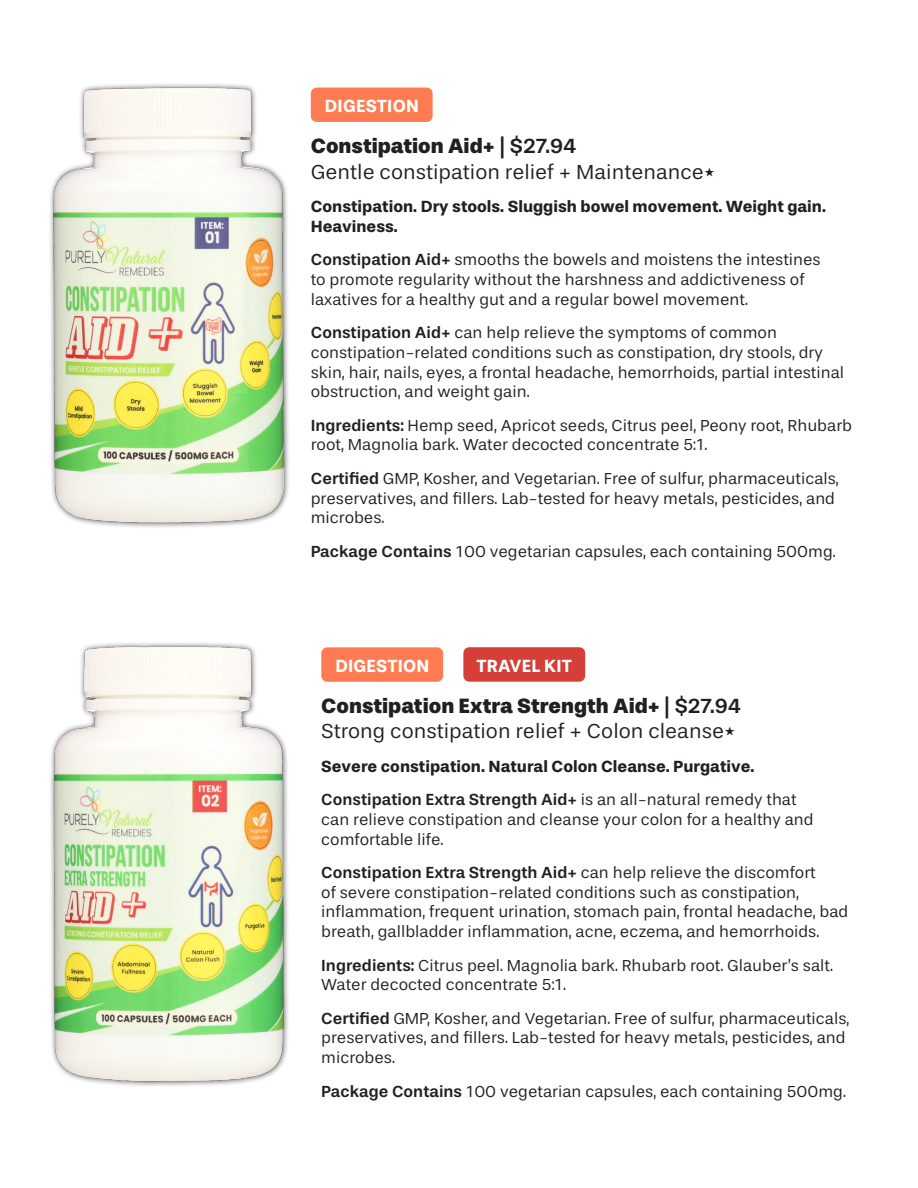
<style>
.page{position:relative;width:918px;height:1188px;background:#fff}
.page>*{position:absolute;margin:0;border:0;box-sizing:border-box;transform-origin:0 0}
.t1{font:21px "Stevie Sans";color:#231f20}
.t2{font:900 21px "Stevie Sans";color:#231f20}
.t3{font:700 18px "Stevie Sans";letter-spacing:.015em;color:#fff;scale:.96 1}
.t4{font:16.5px/19.8px "Stevie Sans";color:#231f20}
.t5{font:700 16.5px/19.8px "Stevie Sans";color:#231f20}
.s1{font-weight:500}
</style>
<div class="page">
<img style="left:50px;top:84px;width:351px;height:444px">
<img style="left:50px;top:643px;width:275px;height:443px">
<div style="left:311px;top:88px;width:122px;height:34px;background:#ff7c53;border-radius:6px"></div>
<div style="left:321px;top:647px;width:122px;height:35px;background:#ff7c53;border-radius:6px"></div>
<div style="left:463px;top:647px;width:122px;height:35px;background:#d63e38;border-radius:6px"></div>
<p class="t3" style="left:325px;top:95px;width:99px">DIGESTION</p>
<p class="t2" style="left:311px;top:133px;width:267px">Constipation Aid+ <span class="s1">| $27.94</span></p>
<p class="t1" style="left:311px;top:160px;width:406px">Gentle constipation relief + Maintenance*</p>
<p class="t5" style="left:311px;top:196px;width:517px">Constipation. Dry stools. Sluggish bowel movement. Weight gain.<br>Heaviness.</p>
<p class="t4" style="left:311px;top:250px;width:511px"><span class="s1">Constipation Aid+</span> smooths the bowels and moistens the intestines to promote regularity without the harshness and addictiveness of laxatives for a healthy gut and a regular bowel movement.</p>
<p class="t4" style="left:311px;top:323px;width:535px"><span class="s1">Constipation Aid+</span> can help relieve the symptoms of common constipation-related conditions such as constipation, dry stools, dry skin, hair, nails, eyes, a frontal headache, hemorrhoids, partial intestinal obstruction, and weight gain.</p>
<p class="t4" style="left:311px;top:415px;width:543px"><span class="s1">Ingredients:</span> Hemp seed, Apricot seeds, Citrus peel, Peony root, Rhubarb root, Magnolia bark. Water decocted concentrate 5:1.</p>
<p class="t4" style="left:311px;top:468px;width:530px"><span class="s1">Certified</span> GMP, Kosher, and Vegetarian. Free of sulfur, pharmaceuticals, preservatives, and fillers. Lab-tested for heavy metals, pesticides, and microbes.</p>
<p class="t4" style="left:311px;top:541px;width:526px"><span class="s1">Package Contains</span> 100 vegetarian capsules, each containing 500mg.</p>
<p class="t3" style="left:335px;top:655px;width:99px">DIGESTION</p>
<p class="t3" style="left:476px;top:655px;width:101px">TRAVEL KIT</p>
<p class="t2" style="left:321px;top:693px;width:421px">Constipation Extra Strength Aid+ <span class="s1">| $27.94</span></p>
<p class="t1" style="left:321px;top:719px;width:416px">Strong constipation relief + Colon cleanse*</p>
<p class="t5" style="left:321px;top:756px;width:435px">Severe constipation. Natural Colon Cleanse. Purgative.</p>
<p class="t4" style="left:321px;top:790px;width:494px"><span class="s1">Constipation Extra Strength Aid+</span> is an all-natural remedy that can relieve constipation and cleanse your colon for a healthy and comfortable life.</p>
<p class="t4" style="left:321px;top:863px;width:529px"><span class="s1">Constipation Extra Strength Aid+</span> can help relieve the discomfort<br>of severe constipation-related conditions such as constipation, inflammation, frequent urination, stomach pain, frontal headache, bad breath, gallbladder inflammation, acne, eczema, and hemorrhoids.</p>
<p class="t4" style="left:321px;top:955px;width:513px"><span class="s1">Ingredients:</span> Citrus peel. Magnolia bark. Rhubarb root. Glauber’s salt.<br>Water decocted concentrate 5:1.</p>
<p class="t4" style="left:321px;top:1008px;width:530px"><span class="s1">Certified</span> GMP, Kosher, and Vegetarian. Free of sulfur, pharmaceuticals, preservatives, and fillers. Lab-tested for heavy metals, pesticides, and microbes.</p>
<p class="t4" style="left:321px;top:1081px;width:526px"><span class="s1">Package Contains</span> 100 vegetarian capsules, each containing 500mg.</p>
</div>
